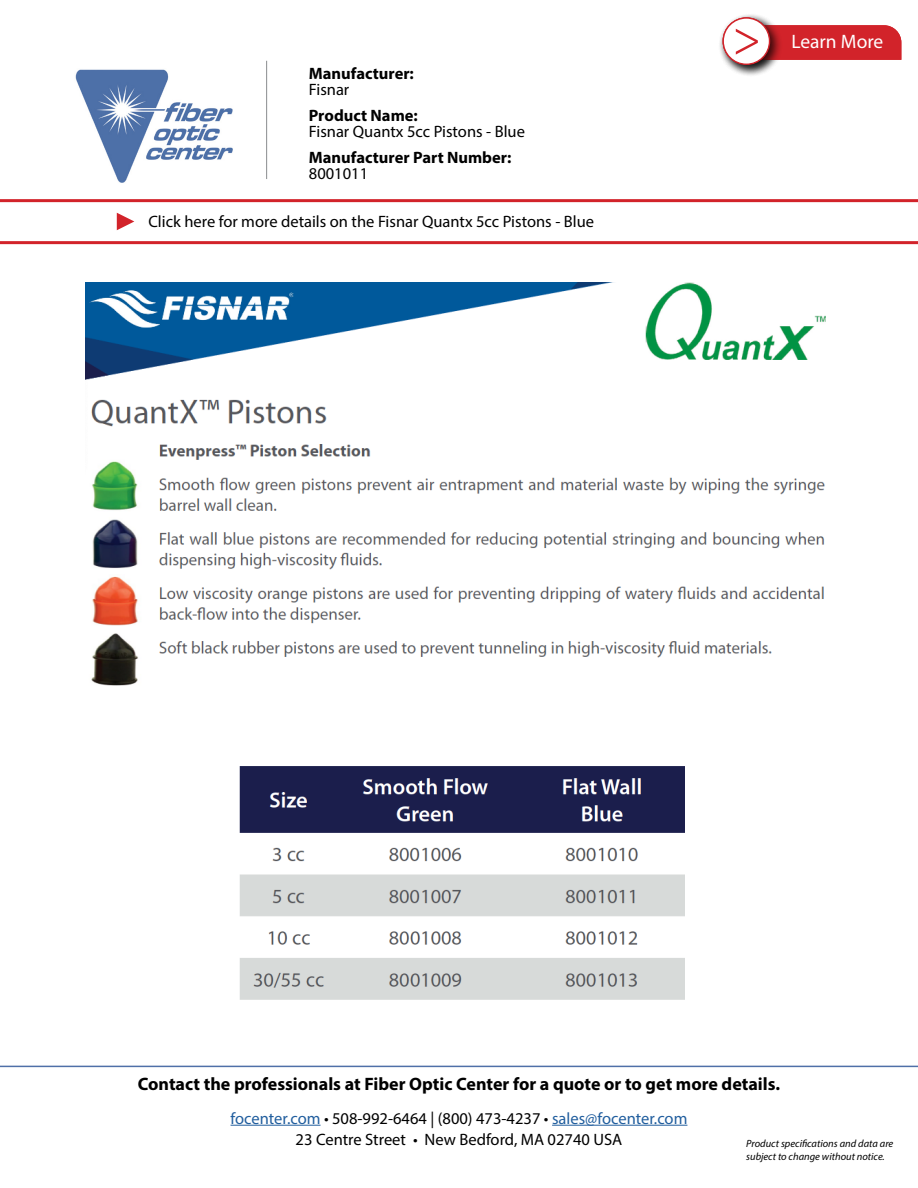
<style>
.page{position:relative;width:918px;height:1188px;background:#fff}
.page>*{position:absolute;margin:0;border:0;box-sizing:border-box;transform-origin:0 0}
.t1{font:51px "Minion Pro";color:#d2232a}
.t2{font:19.5px "Myriad Pro";color:#fff}
.t3{font:700 18px "Myriad Pro";color:#000}
.t4{font:16.5px/16.5px "Myriad Pro";color:#000}
.t5{font:16.5px "Myriad Pro";color:#215e9e}
.t6{font:700 16.5px/16.5px "Myriad Pro";color:#000}
.t7{font:italic 10.5px "Myriad Pro";color:#000}
.s1{font-weight:400}
.s2{font-weight:700}
.s3{color:#000}
</style>
<div class="page">
<hr style="left:231px;top:1125px;width:90px;height:1px;background:#215e9e">
<hr style="left:552px;top:1125px;width:135px;height:1px;background:#215e9e">
<hr style="left:0;top:1066px;width:918px;height:1px;background:#4f70a8">
<img style="left:75px;top:69px;width:158px;height:114px">
<hr style="left:266px;top:61px;width:1px;height:118px;background:#8a8c8e">
<hr style="left:0;top:241px;width:918px;height:3px;background:#d2232a">
<svg style="left:117px;top:213px;width:17px;height:17px"></svg>
<div style="left:783px;top:25px;width:118px;height:35px;background:#d2232a"></div>
<div style="left:718px;top:13px;width:65px;height:64px;background:#000;opacity:.75"></div>
<div style="left:723px;top:18px;width:47px;height:46px;background:#fff;border-radius:50%"></div>
<div style="left:723px;top:17px;width:47px;height:48px;border:1px solid #d2232a;border-radius:50%"></div>
<hr style="left:0;top:199px;width:918px;height:3px;background:#d2232a">
<img style="left:85px;top:282px;width:741px;height:404px">
<img style="left:239px;top:766px;width:445px;height:234px">
<p class="t6" style="left:309px;top:64px;width:107px">Manufacturer:<br><span class="s1">Fisnar</span></p>
<p class="t4" style="left:309px;top:107px;width:218px"><span class="s2">Product Name:<br></span>Fisnar Quantx 5cc Pistons - Blue</p>
<p class="t6" style="left:309px;top:148px;width:204px">Manufacturer Part Number:</p>
<p class="t4" style="left:309px;top:165px;width:61px">8001011</p>
<p class="t4" style="left:148px;top:213px;width:447px">Click here for more details on the Fisnar Quantx 5cc Pistons - Blue</p>
<p class="t1" style="left:733px;top:4px;width:30px">&gt;</p>
<p class="t2" style="left:791px;top:30px;width:93px">Learn More</p>
<p class="t3" style="left:138px;top:1072px;width:644px">Contact the professionals at Fiber Optic Center for a quote or to get more details.</p>
<p class="t5" style="left:231px;top:1108px;width:458px">focenter.com <span class="s3">• 508-992-6464 | (800) 473-4237 •</span> sales@focenter.com</p>
<p class="t4" style="left:296px;top:1131px;width:328px">23 Centre Street • New Bedford, MA 02740 USA</p>
<p class="t7" style="left:746px;top:1137px;width:149px">Product specifications and data are</p>
<p class="t7" style="left:746px;top:1150px;width:140px">subject to change without notice.</p>
</div>
